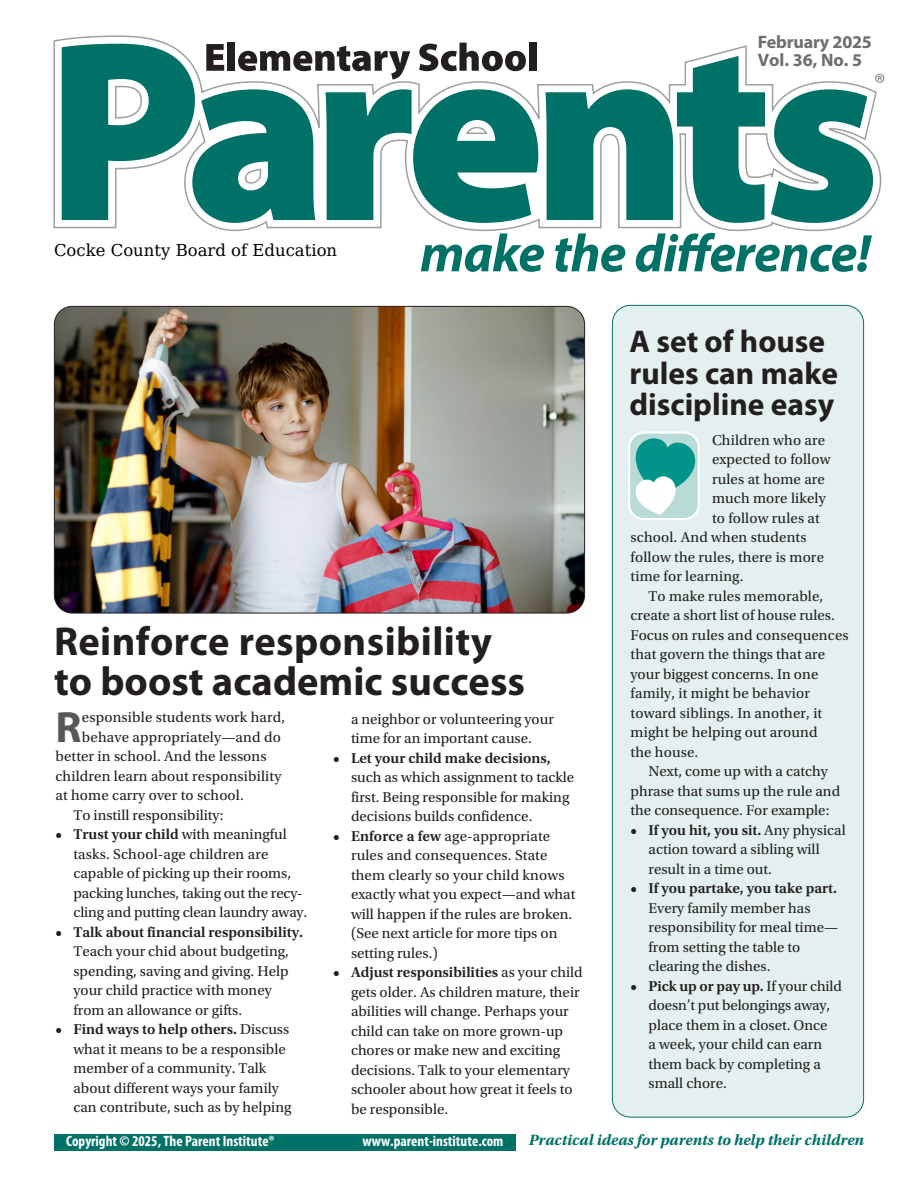
<style>
.page{position:relative;width:918px;height:1188px;background:#fff}
.page>*{position:absolute;margin:0;border:0;box-sizing:border-box;transform-origin:0 0}
.t1{font:700 43.95px "Myriad Pro";color:#57585a}
.t2{font:700 40.5px/40.5px "Myriad Pro";letter-spacing:.01em;color:#231f20}
.t3{font:700 31.5px/31.5px "Myriad Pro";color:#231f20}
.t4{font:700 18px/18px "Myriad Pro";letter-spacing:-.01em;color:#6c6d70}
.t5{font:16.5px "DejaVu Math Te X Gyre";color:#000}
.t6{font:italic 700 15.75px "Utopia Std";color:#007167}
.t7{font:15px/19.5px "Utopia Std";color:#231f20}
.t8{font:600 15px "Utopia Std";color:#231f20}
.t9{font:700 condensed 15px "Myriad Pro";color:#fff}
.s1{font-weight:600}
</style>
<div class="page">
<div style="left:612px;top:305px;width:252px;height:812px;background:#e4f0ef;border-radius:18px"></div>
<svg style="left:53px;top:35px;width:829px;height:197px"></svg>
<svg style="left:771px;top:89px;width:102px;height:134px"></svg>
<svg style="left:421px;top:233px;width:123px;height:39px"></svg>
<svg style="left:555px;top:233px;width:70px;height:39px"></svg>
<svg style="left:636px;top:233px;width:236px;height:39px"></svg>
<svg style="left:62px;top:43px;width:476px;height:180px"></svg>
<div style="left:529px;top:43px;width:7px;height:28px;background:#231f20"></div>
<svg style="left:875px;top:74px;width:9px;height:9px"></svg>
<svg style="left:628px;top:431px;width:72px;height:89px;background:#91cec9"></svg>
<div style="left:54px;top:1134px;width:462px;height:16px;background:#007167"></div>
<img style="left:54px;top:306px;width:531px;height:307px">
<p class="t4" style="left:758px;top:32px;width:116px">February 2025<br>Vol. 36, No. 5</p>
<p class="t5" style="left:54px;top:243px;width:285px">Cocke County Board of Education</p>
<h2 class="t2" style="left:54px;top:620px;width:473px">Reinforce responsibility to boost academic success</h2>
<h1 class="t1" style="left:56px;top:698px;width:28px">R</h1>
<p class="t7" style="left:82px;top:708px;width:205px">esponsible students work hard,</p>
<p class="t7" style="left:351px;top:709px;width:204px">a neighbor or volunteering your time for an important cause.</p>
<p class="t8" style="left:333px;top:749px;width:219px">• Let your child make decisions,</p>
<p class="t7" style="left:351px;top:768px;width:225px">such as which assignment to tackle first. Being responsible for making decisions builds confidence.</p>
<p class="t7" style="left:351px;top:826px;width:226px;text-indent:-18px"><span class="s1">• Enforce a few</span> age-appropriate rules and consequences. State them clearly so your child knows exactly what you expect—and what will happen if the rules are broken. (See next article for more tips on setting rules.)</p>
<p class="t7" style="left:351px;top:963px;width:233px;text-indent:-18px"><span class="s1">• Adjust responsibilities</span> as your child gets older. As children mature, their abilities will change. Perhaps your child can take on more grown-up chores or make new and exciting decisions. Talk to your elementary schooler about how great it feels to be responsible.</p>
<p class="t7" style="left:82px;top:727px;width:200px">behave appropriately—and do</p>
<p class="t7" style="left:56px;top:747px;width:213px">better in school. And the lessons</p>
<p class="t7" style="left:56px;top:766px;width:227px">children learn about responsibility</p>
<p class="t7" style="left:56px;top:786px;width:190px">at home carry over to school.</p>
<p class="t7" style="left:74px;top:805px;width:151px">To instill responsibility:</p>
<p class="t7" style="left:74px;top:825px;width:235px;text-indent:-18px"><span class="s1">• Trust your child</span> with meaningful tasks. School-age children are capable of picking up their rooms, packing lunches, taking out the recy&shy;cling and putting clean laundry away.</p>
<p class="t8" style="left:56px;top:923px;width:249px">• Talk about financial responsibility.</p>
<p class="t7" style="left:74px;top:942px;width:217px">Teach your chid about budgeting, spending, saving and giving. Help your child practice with money from an allowance or gifts.</p>
<p class="t7" style="left:74px;top:1020px;width:219px;text-indent:-18px"><span class="s1">• Find ways to help others.</span> Discuss what it means to be a responsible member of a community. Talk about different ways your family can contribute, such as by helping</p>
<h3 class="t3" style="left:629px;top:325px;width:210px">A set of house rules can make discipline easy</h3>
<p class="t7" style="left:712px;top:430px;width:115px">Children who are</p>
<p class="t7" style="left:712px;top:450px;width:120px">expected to follow</p>
<p class="t7" style="left:712px;top:469px;width:115px">rules at home are</p>
<p class="t7" style="left:712px;top:489px;width:115px">much more likely</p>
<p class="t7" style="left:712px;top:508px;width:109px">to follow rules at</p>
<p class="t7" style="left:631px;top:528px;width:177px">school. And when students</p>
<p class="t7" style="left:631px;top:547px;width:195px">follow the rules, there is more</p>
<p class="t7" style="left:631px;top:567px;width:114px">time for learning.</p>
<p class="t7" style="left:649px;top:586px;width:176px">To make rules memorable,</p>
<p class="t7" style="left:631px;top:606px;width:206px">create a short list of house rules.</p>
<p class="t7" style="left:631px;top:625px;width:220px">Focus on rules and consequences</p>
<p class="t7" style="left:631px;top:645px;width:196px">that govern the things that are</p>
<p class="t7" style="left:631px;top:664px;width:189px">your biggest concerns. In one</p>
<p class="t7" style="left:631px;top:684px;width:181px">family, it might be behavior</p>
<p class="t7" style="left:631px;top:703px;width:193px">toward siblings. In another, it</p>
<p class="t7" style="left:631px;top:723px;width:189px">might be helping out around</p>
<p class="t7" style="left:631px;top:742px;width:69px">the house.</p>
<p class="t7" style="left:649px;top:762px;width:181px">Next, come up with a catchy</p>
<p class="t7" style="left:631px;top:781px;width:211px">phrase that sums up the rule and</p>
<p class="t7" style="left:631px;top:801px;width:200px">the consequence. For example:</p>
<p class="t7" style="left:649px;top:820px;width:199px;text-indent:-18px"><span class="s1">• If you hit, you sit.</span> Any physical action toward a sibling will result in a time out.</p>
<p class="t8" style="left:631px;top:880px;width:208px">• If you partake, you take part.</p>
<p class="t7" style="left:649px;top:898px;width:191px">Every family member has responsibility for meal time— from setting the table to clearing the dishes.</p>
<p class="t7" style="left:649px;top:976px;width:195px;text-indent:-18px"><span class="s1">• Pick up or pay up.</span> If your child doesn’t put belongings away, place them in a closet. Once<br>a week, your child can earn them back by completing a small chore.</p>
<p class="t9" style="left:66px;top:1132px;width:210px">Copyright © 2025, The Parent Institute®</p>
<p class="t9" style="left:363px;top:1132px;width:142px">www.parent-institute.com</p>
<p class="t6" style="left:529px;top:1131px;width:337px">Practical ideas for parents to help their children</p>
</div>
